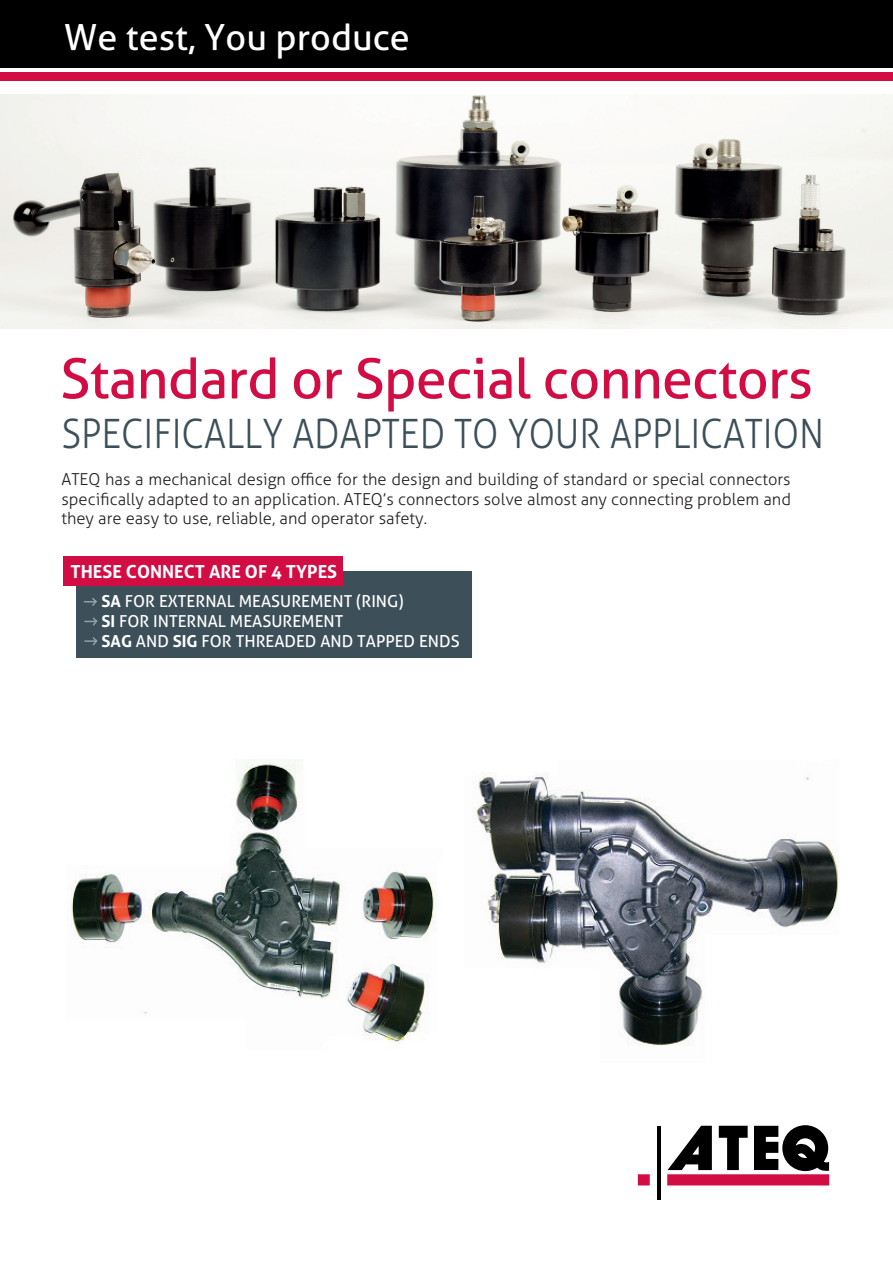
<style>
.page{position:relative;width:893px;height:1263px;background:#fff}
.page>*{position:absolute;margin:0;border:0;box-sizing:border-box;transform-origin:0 0}
.t1{font:55.5px "Aller";letter-spacing:-.015em;color:#d20d44}
.t2{font:300 40.5px "Aller";color:#3d4f59;scale:.9 1}
.t3{font:36px "Aller";color:#fff}
.t4{font:700 18px "Aller";color:#fff}
.t5{font:300 16.5px/19.8px "Aller";color:#231f20;text-align:justify}
.t6{font:16.5px/19.8px "Aller";color:#fff}
.s1{font-weight:700}
</style>
<div class="page">
<img style="left:0;top:94px;width:893px;height:235px">
<img style="left:474px;top:772px;width:366px;height:274px">
<div style="left:77px;top:572px;width:395px;height:86px;background:#3d4f59"></div>
<div style="left:64px;top:557px;width:279px;height:29px;background:#d20d44"></div>
<svg style="left:83px;top:598px;width:14px;height:8px"></svg>
<svg style="left:84px;top:617px;width:14px;height:9px"></svg>
<svg style="left:84px;top:637px;width:14px;height:9px"></svg>
<img style="left:71px;top:760px;width:365px;height:283px">
<div style="left:0;top:72px;width:893px;height:9px;background:#d20d44"></div>
<div style="left:0;top:0;width:893px;height:68px;background:#000001"></div>
<hr style="left:657px;top:1126px;width:3px;height:73px;background:#000001">
<svg style="left:638px;top:1125px;width:191px;height:60px"></svg>
<h3 class="t3" style="left:64px;top:15px;width:347px">We test, You produce</h3>
<h1 class="t1" style="left:60px;top:345px;width:754px">Standard or Special connectors</h1>
<h2 class="t2" style="left:61px;top:409px;width:849px">SPECIFICALLY ADAPTED TO YOUR APPLICATION</h2>
<p class="t5" style="left:61px;top:469px;width:731px">ATEQ has a mechanical design office for the design and building of standard or special connectors specifically adapted to an application. ATEQ’s connectors solve almost any connecting problem and they are easy to use, reliable, and operator safety.</p>
<p class="t4" style="left:71px;top:560px;width:268px">THESE CONNECT ARE OF 4 TYPES</p>
<p class="t6" style="left:101px;top:591px;width:360px"><span class="s1">SA</span> FOR EXTERNAL MEASUREMENT (RING)<br><span class="s1">SI</span> FOR INTERNAL MEASUREMENT<br><span class="s1">SAG</span> AND <span class="s1">SIG</span> FOR THREADED AND TAPPED ENDS</p>
</div>
